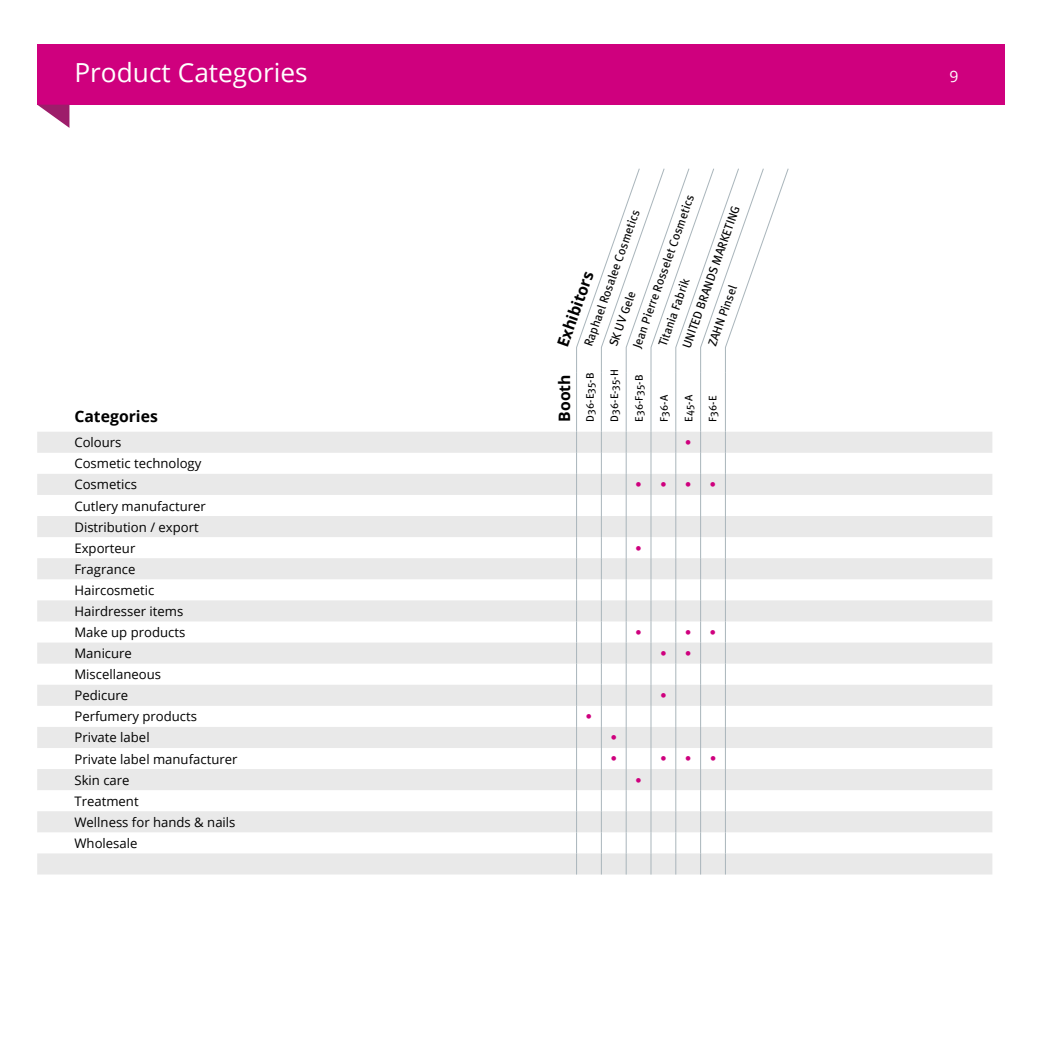
<style>
.page{position:relative;width:1042px;height:1042px;background:#fff}
.page>*{position:absolute;margin:0;border:0;box-sizing:border-box;transform-origin:0 0}
.t1{font:26.25px "Open Sans";color:#fff}
.t2{font:700 15.75px "Open Sans";color:#000}
.t3{font:15.75px "Open Sans";color:#fff}
.t4{font:13.12px/21px "Open Sans";color:#000}
.t5{font:13.12px "Meta Pro";color:#cf007e}
.t6{font:12.25px "Meta Pro";color:#000}
.t7{font:10.85px "Meta Pro";color:#000}
</style>
<div class="page">
<div style="left:37px;top:45px;width:968px;height:60px;background:#cf007e"></div>
<svg style="left:38px;top:105px;width:31px;height:23px"></svg>
<svg style="left:37px;top:432px;width:955px;height:442px;fill:#e9e9e9"></svg>
<hr style="left:601px;top:372px;width:1px;height:60px;background:#a9b5bb">
<hr style="left:626px;top:372px;width:1px;height:60px;background:#a9b5bb">
<hr style="left:651px;top:372px;width:1px;height:60px;background:#a9b5bb">
<hr style="left:675px;top:372px;width:1px;height:60px;background:#a9b5bb">
<hr style="left:700px;top:372px;width:1px;height:60px;background:#a9b5bb">
<svg style="left:601px;top:432px;width:1px;height:442px"></svg>
<svg style="left:626px;top:432px;width:1px;height:442px"></svg>
<svg style="left:651px;top:432px;width:1px;height:442px"></svg>
<svg style="left:675px;top:432px;width:1px;height:442px"></svg>
<svg style="left:700px;top:432px;width:1px;height:442px"></svg>
<hr style="left:576px;top:372px;width:1px;height:60px;background:#a9b5bb">
<hr style="left:725px;top:372px;width:1px;height:60px;background:#a9b5bb">
<svg style="left:576px;top:432px;width:1px;height:442px"></svg>
<svg style="left:725px;top:432px;width:1px;height:442px"></svg>
<svg style="left:576px;top:168px;width:213px;height:205px"></svg>
<h1 class="t1" style="left:74px;top:55px;width:235px">Product Categories</h1>
<p class="t2" style="left:74px;top:405px;width:85px">Categories</p>
<p class="t6" style="left:628px;top:345px;width:163px;rotate:-71deg">Jean Pierre Rosselet Cosmetics</p>
<p class="t6" style="left:678px;top:345px;width:152px;rotate:-71deg">UNITED BRANDS MARKETING</p>
<p class="t6" style="left:579px;top:343px;width:146px;rotate:-71deg">Raphael Rosalee Cosmetics</p>
<p class="t2" style="left:551px;top:342px;width:81px;rotate:-70deg">Exhibitors</p>
<p class="t6" style="left:653px;top:343px;width:73px;rotate:-71deg">Titania Fabrik</p>
<p class="t6" style="left:703px;top:343px;width:66px;rotate:-71deg">ZAHN Pinsel</p>
<p class="t6" style="left:604px;top:343px;width:60px;rotate:-71deg">SK UV Gele</p>
<p class="t2" style="left:553px;top:422px;width:49px;rotate:-90deg">Booth</p>
<p class="t7" style="left:581px;top:422px;width:50px;rotate:-90deg">D36-E35-B</p>
<p class="t7" style="left:606px;top:422px;width:54px;rotate:-90deg">D36-E-35-H</p>
<p class="t7" style="left:631px;top:422px;width:48px;rotate:-90deg">E36-F35-B</p>
<p class="t7" style="left:655px;top:422px;width:28px;rotate:-90deg">F36-A</p>
<p class="t7" style="left:680px;top:422px;width:28px;rotate:-90deg">E45-A</p>
<p class="t7" style="left:704px;top:422px;width:27px;rotate:-90deg">F36-E</p>
<p class="t4" style="left:74px;top:432px;width:49px">Colours</p>
<p class="t5" style="left:685px;top:432px;width:8px">•</p>
<p class="t4" style="left:74px;top:453px;width:128px">Cosmetic technology<br>Cosmetics</p>
<p class="t5" style="left:635px;top:475px;width:33px">• •</p>
<p class="t5" style="left:685px;top:475px;width:33px">• •</p>
<p class="t4" style="left:74px;top:495px;width:133px">Cutlery manufacturer<br>Distribution / export<br>Exporteur</p>
<p class="t4" style="left:74px;top:558px;width:112px">Fragrance<br>Haircosmetic<br>Hairdresser items<br>Make up products</p>
<p class="t5" style="left:635px;top:538px;width:8px">•</p>
<p class="t5" style="left:635px;top:622px;width:8px">•</p>
<p class="t5" style="left:685px;top:622px;width:33px">• •</p>
<p class="t4" style="left:74px;top:642px;width:59px">Manicure</p>
<p class="t5" style="left:660px;top:643px;width:33px">• •</p>
<p class="t4" style="left:74px;top:663px;width:88px">Miscellaneous<br>Pedicure</p>
<p class="t5" style="left:660px;top:685px;width:8px">•</p>
<p class="t4" style="left:74px;top:706px;width:124px">Perfumery products</p>
<p class="t5" style="left:585px;top:706px;width:8px">•</p>
<p class="t4" style="left:74px;top:727px;width:77px">Private label</p>
<p class="t5" style="left:610px;top:728px;width:8px">•</p>
<p class="t4" style="left:74px;top:748px;width:164px">Private label manufacturer</p>
<p class="t5" style="left:610px;top:749px;width:8px">•</p>
<p class="t5" style="left:660px;top:749px;width:33px">• •</p>
<p class="t5" style="left:709px;top:749px;width:8px">•</p>
<p class="t4" style="left:74px;top:769px;width:57px">Skin care</p>
<p class="t5" style="left:635px;top:770px;width:8px">•</p>
<p class="t4" style="left:74px;top:790px;width:163px">Treatment<br>Wellness for hands &amp; nails<br>Wholesale</p>
<p class="t3" style="left:949px;top:66px;width:11px">9</p>
</div>
